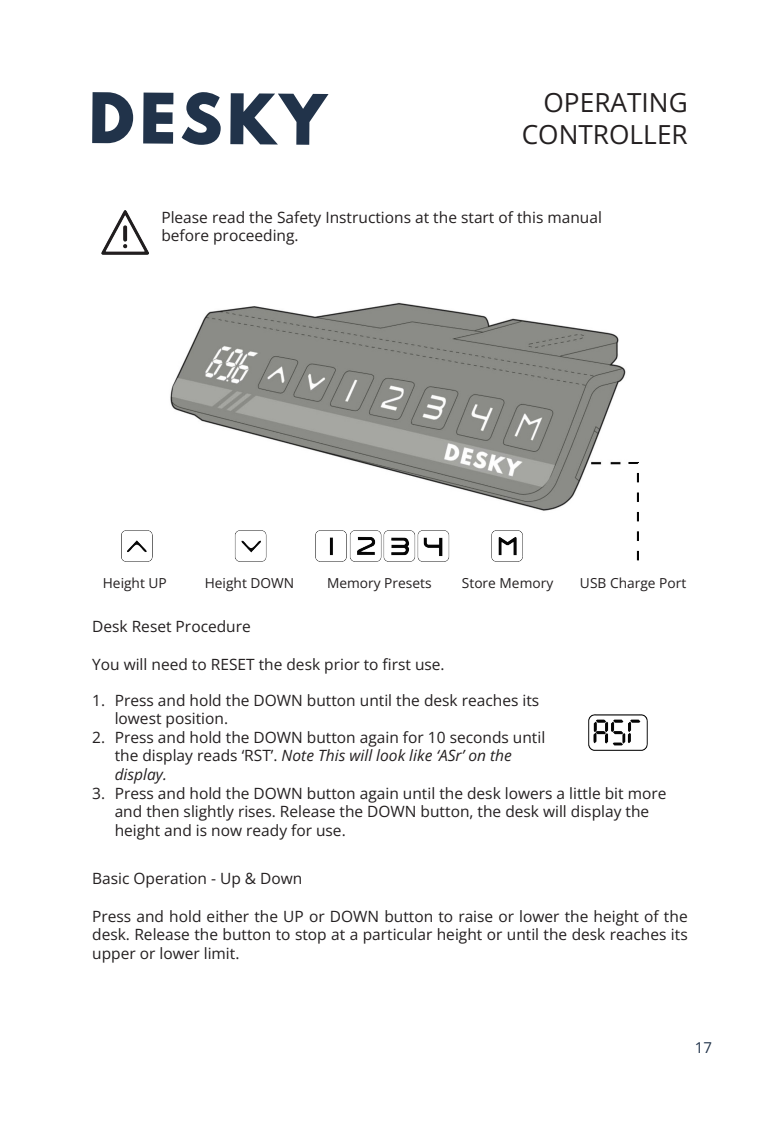
<style>
.page{position:relative;width:780px;height:1134px;background:#fff}
.page>*{position:absolute;margin:0;border:0;box-sizing:border-box;transform-origin:0 0}
.t1{font:700 26.25px "Open Sans";color:#231f20}
.t2{font:15.5px/18.6px "Open Sans";color:#231f20}
.t3{font:700 15.5px "Open Sans";color:#231f20}
.t4{font:15px "Open Sans";color:#21334a}
.t5{font:13.75px "Open Sans";color:#231f20}
.s1{font-style:italic}
</style>
<div class="page">
<svg style="left:92px;top:92px;width:41px;height:51px"></svg>
<svg style="left:143px;top:93px;width:30px;height:51px"></svg>
<svg style="left:182px;top:92px;width:39px;height:53px"></svg>
<svg style="left:230px;top:93px;width:98px;height:52px"></svg>
<img style="left:122px;top:302px;width:516px;height:260px">
<img style="left:588px;top:715px;width:59px;height:35px">
<img style="left:102px;top:211px;width:47px;height:43px">
<p class="t1" style="left:543px;top:85px;width:146px">OPERATING</p>
<p class="t1" style="left:521px;top:116px;width:168px">CONTROLLER</p>
<p class="t2" style="left:161px;top:207px;width:442px">Please read the Safety Instructions at the start of this manual before proceeding.</p>
<p class="t5" style="left:103px;top:573px;width:65px">Height UP</p>
<p class="t5" style="left:205px;top:573px;width:91px">Height DOWN</p>
<p class="t5" style="left:327px;top:573px;width:106px">Memory Presets</p>
<p class="t5" style="left:462px;top:573px;width:93px">Store Memory</p>
<p class="t5" style="left:580px;top:573px;width:108px">USB Charge Port</p>
<p class="t3" style="left:92px;top:616px;width:160px">Desk Reset Procedure</p>
<p class="t2" style="left:92px;top:655px;width:354px">You will need to RESET the desk prior to first use.</p>
<p class="t2" style="left:115px;top:690px;width:426px;text-indent:-22px">1. Press and hold the DOWN button until the desk reaches its lowest position.</p>
<p class="t2" style="left:115px;top:727px;width:432px;text-indent:-22px">2. Press and hold the DOWN button again for 10 seconds until the display reads ‘RST’. <span class="s1">Note This will look like ‘ASr’ on the display.</span></p>
<p class="t2" style="left:115px;top:783px;width:553px;text-indent:-22px">3. Press and hold the DOWN button again until the desk lowers a little bit more and then slightly rises. Release the DOWN button, the desk will display the height and is now ready for use.</p>
<p class="t3" style="left:92px;top:867px;width:212px">Basic Operation - Up &amp; Down</p>
<p class="t2" style="left:92px;top:906px;width:597px;text-align:justify">Press and hold either the UP or DOWN button to raise or lower the height of the desk. Release the button to stop at a particular height or until the desk reaches its upper or lower limit.</p>
<p class="t4" style="left:694px;top:1037px;width:19px">17</p>
</div>
